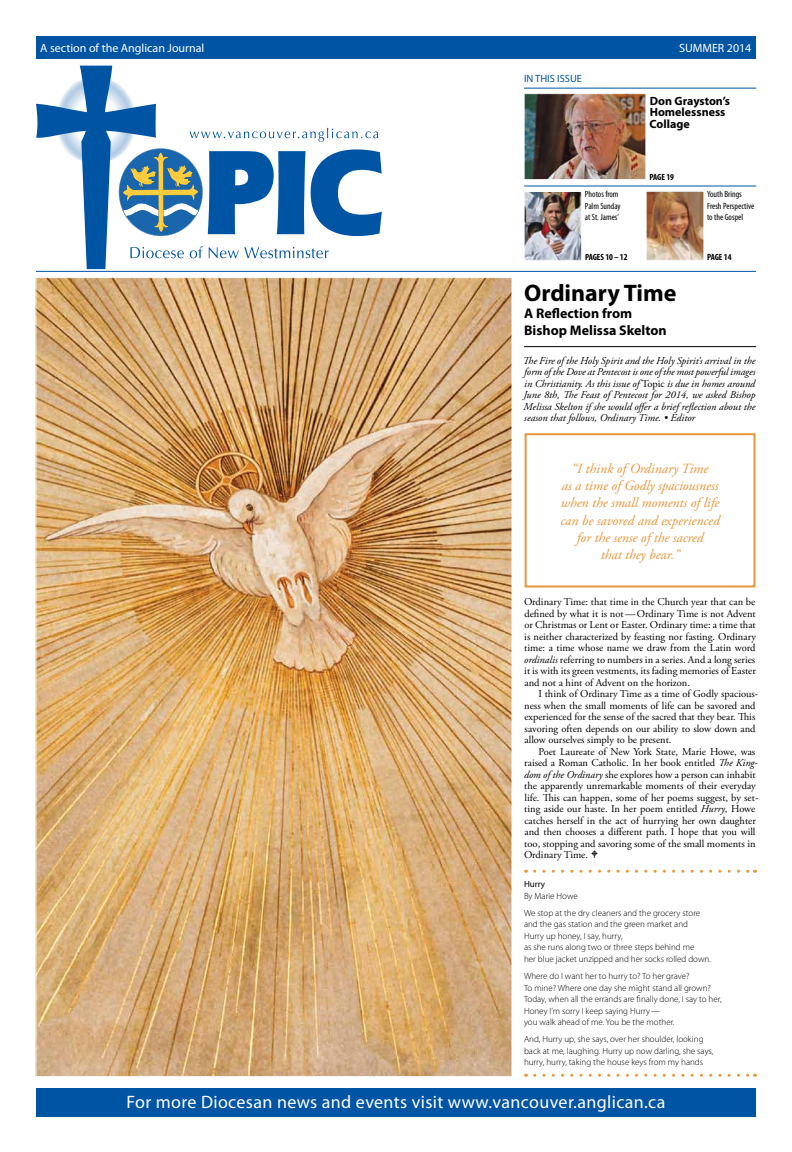
<style>
.page{position:relative;width:792px;height:1152px;background:#fff}
.page>*{position:absolute;margin:0;border:0;box-sizing:border-box;transform-origin:0 0}
.t1{font:700 24px "Myriad Pro";color:#000}
.t2{font:18px "Myriad Pro";letter-spacing:.02em;color:#fff}
.t3{font:italic 14px/17.2px "Adobe Garamond Pro";color:#e8963b;text-align:center}
.t4{font:700 14px/17.2px "Myriad Pro";color:#000}
.t5{font:12px "Myriad Pro";color:#fff}
.t6{font:700 12px/11.5px "Myriad Pro";color:#000}
.t7{font:10.5px/11.5px "Adobe Garamond Pro";color:#000}
.t8{font:italic 10.5px/11.5px "Adobe Garamond Pro";color:#000;text-align:justify}
.t9{font:10.5px "Myriad Pro";color:#0054a4}
.t10{font:300 9px/11.5px "Myriad Pro";color:#000}
.t11{font:condensed 9px/11.5px "Myriad Pro";color:#000}
.t12{font:700 condensed 9px "Myriad Pro";color:#000}
.t13{font:9px "Myriad Pro";color:#000}
.s1{font-style:normal}
.s2{font-style:italic}
</style>
<div class="page">
<div style="left:36px;top:36px;width:720px;height:23px;background:#0054a4"></div>
<svg style="left:36px;top:66px;width:346px;height:203px"></svg>
<div style="left:36px;top:1088px;width:720px;height:29px;background:#0054a4"></div>
<hr style="left:36px;top:271px;width:720px;height:1px;background:#0054a4">
<img style="left:526px;top:193px;width:54px;height:65px">
<div style="left:524px;top:191px;width:58px;height:69px;border:1px solid #fff"></div>
<img style="left:648px;top:193px;width:54px;height:65px">
<div style="left:646px;top:191px;width:58px;height:69px;border:1px solid #fff"></div>
<hr style="left:524px;top:186px;width:232px;height:1px;background:#0054a4">
<hr style="left:524px;top:88px;width:232px;height:1px;background:#0054a4">
<img style="left:526px;top:96px;width:118px;height:82px">
<div style="left:524px;top:94px;width:122px;height:86px;border:1px solid #fff"></div>
<img style="left:38px;top:280px;width:472px;height:795px">
<hr style="left:524px;top:346px;width:232px;height:1px;background:#000">
<svg style="left:535px;top:1074px;width:220px;height:3px"></svg>
<svg style="left:535px;top:870px;width:220px;height:3px"></svg>
<div style="left:525px;top:433px;width:231px;height:155px;border:2px solid #e8963b"></div>
<p class="t5" style="left:40px;top:40px;width:166px">A section of the Anglican Journal</p>
<p class="t5" style="left:679px;top:40px;width:74px">SUMMER 2014</p>
<p class="t9" style="left:524px;top:72px;width:60px">IN THIS ISSUE</p>
<p class="t6" style="left:650px;top:95px;width:82px">Don Grayston’s<br>Homelessness<br>Collage</p>
<p class="t12" style="left:649px;top:171px;width:26px">PAGE 19</p>
<p class="t11" style="left:585px;top:188px;width:37px">Photos from<br>Palm Sunday at St. James’</p>
<p class="t11" style="left:707px;top:188px;width:49px">Youth Brings<br>Fresh Perspective to the Gospel</p>
<p class="t12" style="left:585px;top:252px;width:44px">PAGES 10–12</p>
<h1 class="t1" style="left:524px;top:277px;width:154px">Ordinary Time</h1>
<h3 class="t4" style="left:524px;top:304px;width:144px">A Reflection from<br>Bishop Melissa Skelton</h3>
<p class="t12" style="left:707px;top:252px;width:26px">PAGE 14</p>
<p class="t8" style="left:523px;top:355px;width:234px">The Fire of the Holy Spirit and the Holy Spirit’s arrival in the form of the Dove at Pentecost is one of the most powerful images in Christianity. As this issue of <span class="s1">Topic</span> is due in homes around June 8th, The Feast of Pentecost for 2014, we asked Bishop Melissa Skelton if she would offer a brief reflection about the season that follows, Ordinary Time. • Editor</p>
<h3 class="t3" style="left:561px;top:460px;width:161px">“I think of Ordinary Time<br>as a time of Godly spaciousness when the small moments of life can be savored and experienced for the sense of the sacred<br>that they bear.”</h3>
<p class="t7" style="left:524px;top:597px;width:233px;text-align:justify">Ordinary Time: that time in the Church year that can be defined by what it is not—Ordinary Time is not Advent or Christmas or Lent or Easter. Ordinary time: a time that is neither characterized by feasting nor fasting. Ordinary time: a time whose name we draw from the Latin word <span class="s2">ordinalis</span> referring to numbers in a series. And a long series it is with its green vestments, its fading memories of Easter and not a hint of Advent on the horizon.</p>
<p class="t7" style="left:524px;top:689px;width:236px;text-indent:14px">I think of Ordinary Time as a time of Godly spacious&shy;ness when the small moments of life can be savored and experienced for the sense of the sacred that they bear. This savoring often depends on our ability to slow down and allow ourselves simply to be present.</p>
<p class="t7" style="left:524px;top:746px;width:236px;text-indent:15px">Poet Laureate of New York State, Marie Howe, was raised a Roman Catholic. In her book entitled <span class="s2">The King&shy;dom of the Ordinary</span> she explores how a person can inhabit the apparently unremarkable moments of their everyday life. This can happen, some of her poems suggest, by set&shy;ting aside our haste. In her poem entitled <span class="s2">Hurry</span>, Howe catches herself in the act of hurrying her own daughter and then chooses a different path. I hope that you will too, stopping and savoring some of the small moments in Ordinary Time.</p>
<p class="t13" style="left:524px;top:878px;width:23px">Hurry</p>
<p class="t10" style="left:524px;top:887px;width:178px;line-height:17.3px">By Marie Howe<br>We stop at the dry cleaners and the grocery store</p>
<p class="t10" style="left:524px;top:918px;width:188px">and the gas station and the green market and<br>Hurry up honey, I say, hurry,<br>as she runs along two or three steps behind me<br>her blue jacket unzipped and her socks rolled down.</p>
<p class="t10" style="left:524px;top:970px;width:199px">Where do I want her to hurry to? To her grave?<br>To mine? Where one day she might stand all grown?<br>Today, when all the errands are finally done, I say to her, Honey I’m sorry I keep saying Hurry—<br>you walk ahead of me. You be the mother.</p>
<p class="t10" style="left:524px;top:1033px;width:191px">And, Hurry up, she says, over her shoulder, looking back at me, laughing. Hurry up now darling, she says, hurry, hurry, taking the house keys from my hands</p>
<h2 class="t2" style="left:127px;top:1090px;width:540px">For more Diocesan news and events visit www.vancouver.anglican.ca</h2>
</div>
